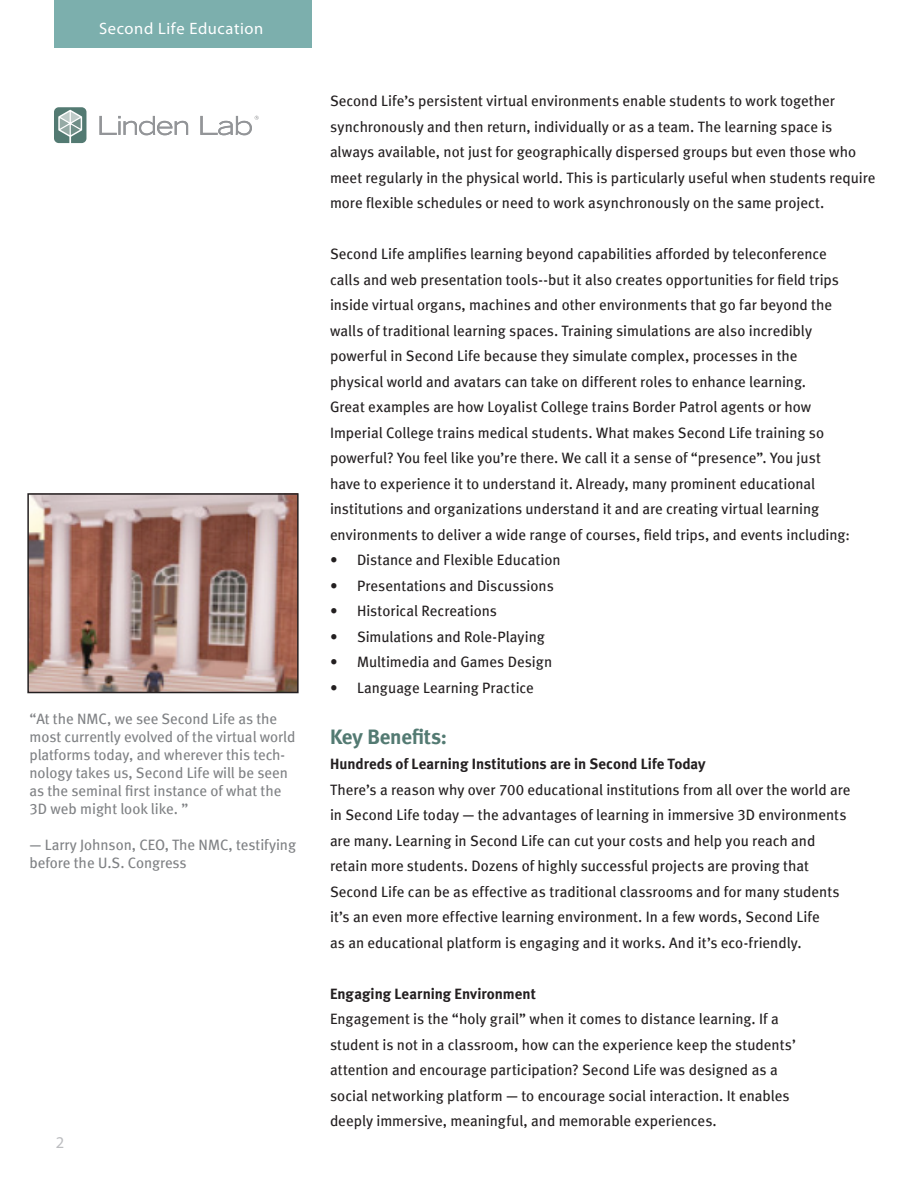
<style>
.page{position:relative;width:918px;height:1188px;background:#fff}
.page>*{position:absolute;margin:0;border:0;box-sizing:border-box;transform-origin:0 0}
.Main_Body_Copy{font:21px "Meta Bold LF";letter-spacing:-.005em;color:#537a72}
.Horizontal_Quote{font:16.5px "Myriad Pro";letter-spacing:.035em;color:#fff}
.Horizontal_Quote-2{font:16.5px "Myriad Pro";color:#bcbdc0}
.Main_Body_Copy-2{font:15px/25.5px "Meta Book LF";color:#231f20}
.t1{font:15px/18px "Meta Book LF";color:#808285}
.Main_Body_Copy-3{font:15px "Meta Bold LF";color:#231f20}
</style>
<div class="page">
<svg style="left:100px;top:116px;width:88px;height:19px"></svg>
<svg style="left:54px;top:107px;width:32px;height:36px"></svg>
<svg style="left:200px;top:116px;width:59px;height:19px"></svg>
<div style="left:54px;top:0;width:258px;height:48px;background:#7cafad"></div>
<img style="left:30px;top:496px;width:266px;height:194px">
<div style="left:27px;top:493px;width:272px;height:200px;border:2px solid #231f20"></div>
<p class="Horizontal_Quote" style="left:99px;top:18px;width:166px">Second Life Education</p>
<p class="t1" style="left:29px;top:710px;width:268px">“At the NMC, we see Second Life as the most currently evolved of the virtual world platforms today, and wherever this tech&shy;nology takes us, Second Life will be seen as the seminal first instance of what the 3D web might look like. ”</p>
<p class="t1" style="left:29px;top:836px;width:268px">— Larry Johnson, CEO, The NMC, testifying before the U.S. Congress</p>
<p class="Horizontal_Quote-2" style="left:56px;top:1133px;width:10px">2</p>
<p class="Main_Body_Copy-2" style="left:330px;top:88px;width:547px">Second Life’s persistent virtual environments enable students to work together synchronously and then return, individually or as a team. The learning space is always available, not just for geographically dispersed groups but even those who meet regularly in the physical world. This is particularly useful when students require more flexible schedules or need to work asynchronously on the same project.</p>
<p class="Main_Body_Copy-2" style="left:330px;top:241px;width:522px">Second Life amplifies learning beyond capabilities afforded by teleconference calls and web presentation tools--but it also creates opportunities for field trips inside virtual organs, machines and other environments that go far beyond the walls of traditional learning spaces. Training simulations are also incredibly powerful in Second Life because they simulate complex, processes in the physical world and avatars can take on different roles to enhance learning.<br>Great examples are how Loyalist College trains Border Patrol agents or how Imperial College trains medical students. What makes Second Life training so powerful? You feel like you’re there. We call it a sense of “presence”. You just have to experience it to understand it. Already, many prominent educational institutions and organizations understand it and are creating virtual learning environments to deliver a wide range of courses, field trips, and events including:</p>
<p class="Main_Body_Copy-2" style="left:330px;top:547px;width:232px">• Distance and Flexible Education</p>
<p class="Main_Body_Copy-2" style="left:330px;top:573px;width:225px">• Presentations and Discussions</p>
<p class="Main_Body_Copy-2" style="left:330px;top:598px;width:168px">• Historical Recreations</p>
<p class="Main_Body_Copy-2" style="left:330px;top:624px;width:216px">• Simulations and Role-Playing</p>
<p class="Main_Body_Copy-2" style="left:330px;top:649px;width:224px">• Multimedia and Games Design</p>
<p class="Main_Body_Copy-2" style="left:330px;top:675px;width:205px">• Language Learning Practice</p>
<p class="Main_Body_Copy" style="left:330px;top:724px;width:119px">Key Benefits:</p>
<p class="Main_Body_Copy-3" style="left:330px;top:755px;width:377px">Hundreds of Learning Institutions are in Second Life Today</p>
<p class="Main_Body_Copy-2" style="left:330px;top:777px;width:522px">There’s a reason why over 700 educational institutions from all over the world are in Second Life today — the advantages of learning in immersive 3D environments are many. Learning in Second Life can cut your costs and help you reach and retain more students. Dozens of highly successful projects are proving that Second Life can be as effective as traditional classrooms and for many students it’s an even more effective learning environment. In a few words, Second Life<br>as an educational platform is engaging and it works. And it’s eco-friendly.</p>
<p class="Main_Body_Copy-3" style="left:330px;top:985px;width:207px">Engaging Learning Environment</p>
<p class="Main_Body_Copy-2" style="left:330px;top:1006px;width:467px">Engagement is the “holy grail” when it comes to distance learning. If a student is not in a classroom, how can the experience keep the students’ attention and encourage participation? Second Life was designed as a social networking platform — to encourage social interaction. It enables deeply immersive, meaningful, and memorable experiences.</p>
</div>
